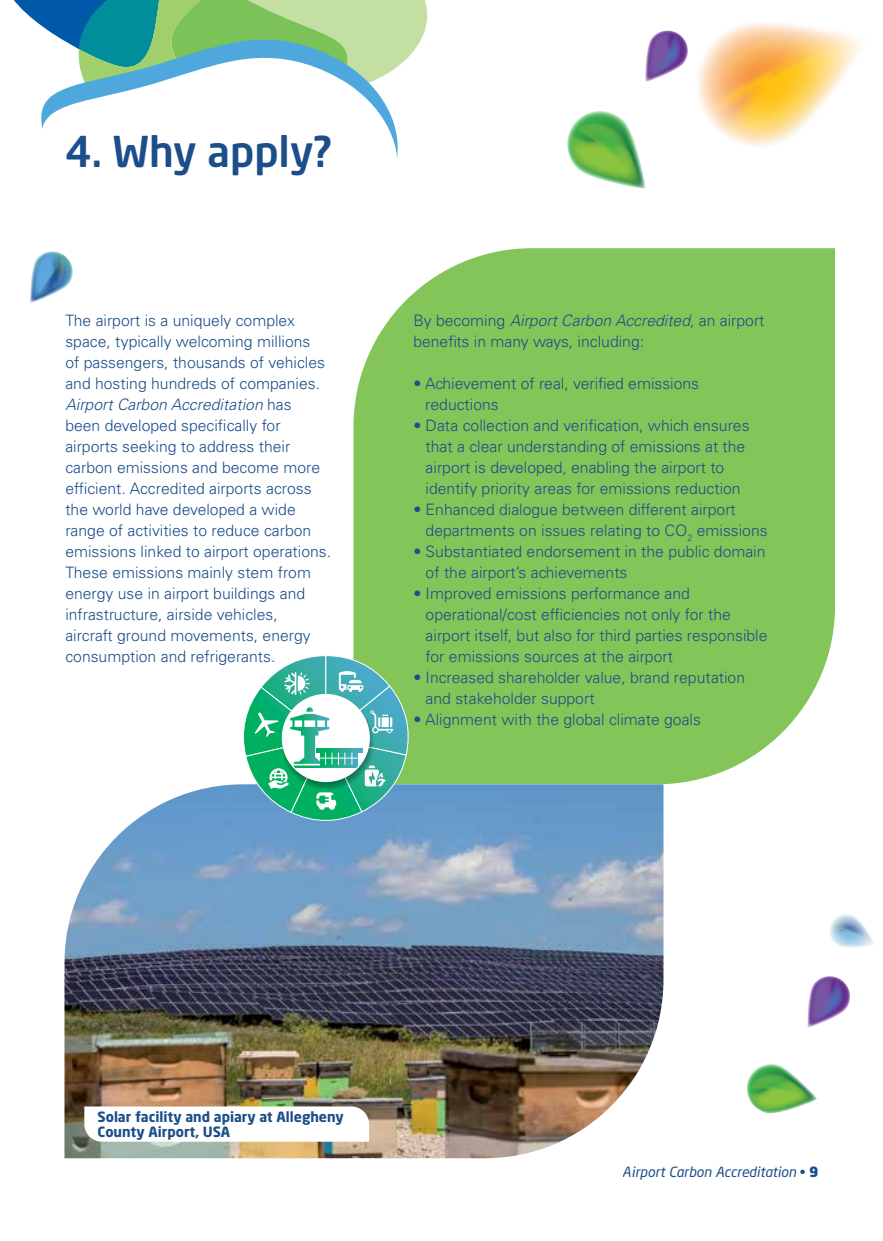
<style>
.page{position:relative;width:883px;height:1241px;background:#fff}
.page>*{position:absolute;margin:0;border:0;box-sizing:border-box;transform-origin:0 0}
.t1{font:500 42px "Neo Sans Std";color:#1b4e8a}
.t2{font:300 15.75px/21px "Univers LT Std";color:#1b4e8a}
.t3{font:700 14px/14.9px "Neo Sans Std";color:#1b4e8a}
.t4{font:italic 14px "Neo Sans Std";color:#1b4e8a}
.s1{font-style:italic}
.s2{font-style:normal}
.s3{font-weight:900;font-style:normal}
</style>
<div class="page">
<svg style="left:14px;top:0;width:414px;height:63px;background:#80bd96"></svg>
<svg style="left:37px;top:40px;width:365px;height:18px;background:#73bca9"></svg>
<svg style="left:37px;top:58px;width:365px;height:100px"></svg>
<div style="left:353px;top:248px;width:482px;height:536px;background:#83c559"></div>
<img style="left:64px;top:784px;width:600px;height:373px">
<svg style="left:84px;top:1106px;width:285px;height:35px"></svg>
<svg style="left:747px;top:1064px;width:70px;height:50px"></svg>
<svg style="left:830px;top:914px;width:44px;height:34px"></svg>
<svg style="left:30px;top:251px;width:43px;height:52px"></svg>
<svg style="left:807px;top:976px;width:43px;height:52px"></svg>
<svg style="left:567px;top:23px;width:294px;height:166px"></svg>
<svg style="left:240px;top:654px;width:172px;height:169px"></svg>
<h1 class="t1" style="left:65px;top:125px;width:268px">4. Why apply?</h1>
<p class="t2" style="left:65px;top:310px;width:267px">The airport is a uniquely complex space, typically welcoming millions<br>of passengers, thousands of vehicles and hosting hundreds of companies.<br><span class="s1">Airport Carbon Accreditation</span> has<br>been developed specifically for airports seeking to address their carbon emissions and become more efficient. Accredited airports across the world have developed a wide range of activities to reduce carbon emissions linked to airport operations.<br>These emissions mainly stem from energy use in airport buildings and infrastructure, airside vehicles,<br>aircraft ground movements, energy consumption and refrigerants.</p>
<p class="t2" style="left:413px;top:310px;width:353px">By becoming <span class="s1">Airport Carbon Accredited</span>, an airport benefits in many ways, including:</p>
<p class="t2" style="left:425px;top:373px;width:275px;text-indent:-12px">• Achievement of real, verified emissions reductions</p>
<p class="t2" style="left:426px;top:414px;width:325px;text-indent:-12px">• Data collection and verification, which ensures that a clear understanding of emissions at the airport is developed, enabling the airport to identify priority areas for emissions reduction</p>
<p class="t2" style="left:426px;top:498px;width:344px;text-indent:-12px">• Enhanced dialogue between different airport departments on issues relating to CO<sub>2</sub> emissions</p>
<p class="t2" style="left:426px;top:541px;width:341px;text-indent:-12px">• Substantiated endorsement in the public domain of the airport’s achievements</p>
<p class="t2" style="left:426px;top:582px;width:343px;text-indent:-12px">• Improved emissions performance and operational/cost efficiencies not only for the airport itself, but also for third parties responsible for emissions sources at the airport</p>
<p class="t2" style="left:426px;top:666px;width:321px;text-indent:-12px">• Increased shareholder value, brand reputation and stakeholder support</p>
<p class="t2" style="left:413px;top:708px;width:289px">• Alignment with the global climate goals</p>
<p class="t3" style="left:98px;top:1108px;width:248px">Solar facility and apiary at Allegheny<br>County Airport, USA</p>
<p class="t4" style="left:623px;top:1163px;width:197px">Airport Carbon Accreditation <span class="s2">•</span> <span class="s3">9</span></p>
</div>
